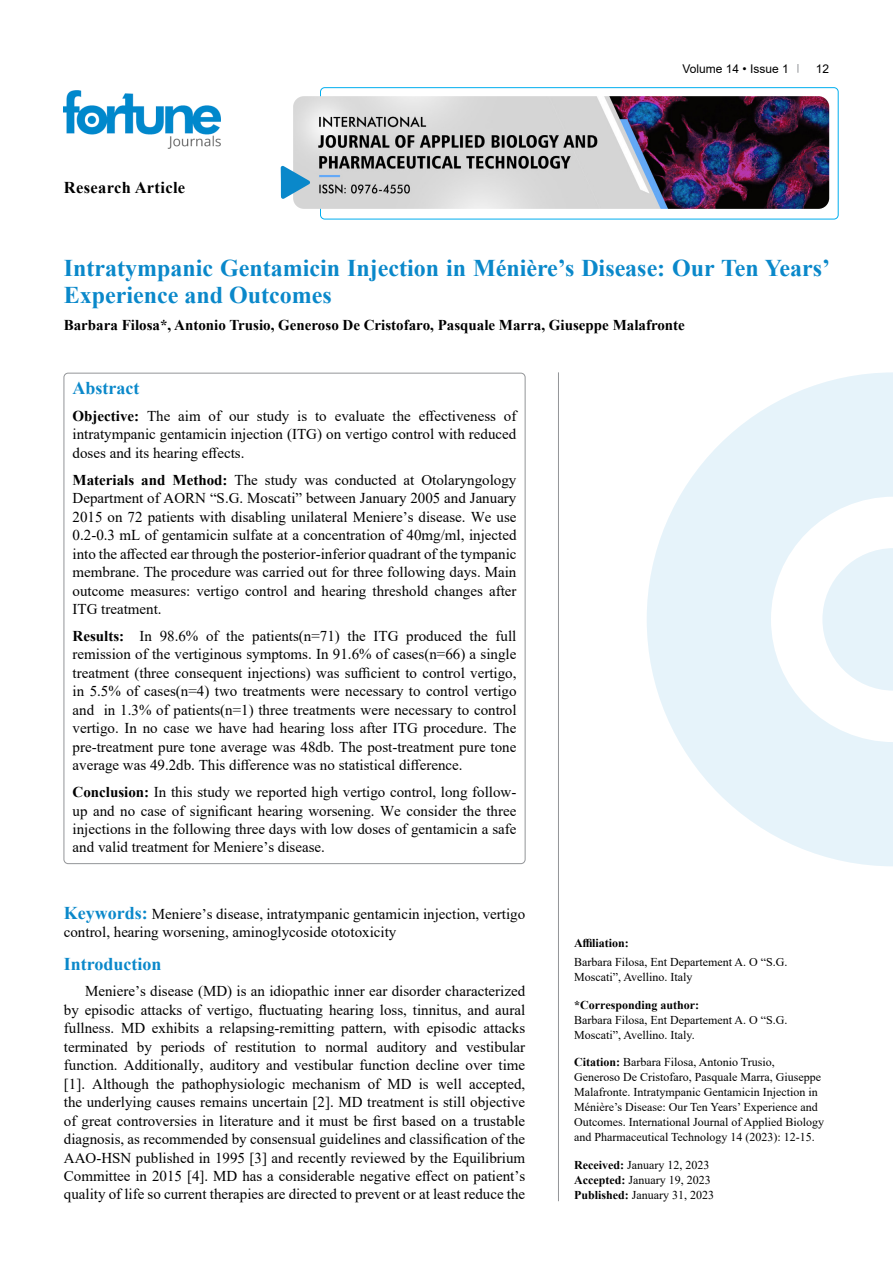
<style>
.page{position:relative;width:893px;height:1263px;background:#fff}
.page>*{position:absolute;margin:0;border:0;box-sizing:border-box;transform-origin:0 0}
.t1{font:700 24px/27px "Times New Roman";color:#0a88ca}
.t2{font:700 18px "Times New Roman";color:#0a88ca}
.t3{font:700 16.5px "Times New Roman";letter-spacing:.02em;color:#000}
.t4{font:15px/18.5px "Times New Roman";color:#000;text-align:justify}
.t5{font:700 15px "Times New Roman";color:#000}
.t6{font:12px/15px "Times New Roman";color:#000}
.t7{font:700 12px "Times New Roman";color:#000}
.t8{font:12px "Arial";color:#000}
.s1{font-weight:700}
.s2{font-weight:700;font-size:18px;color:#0a88ca}
</style>
<div class="page">
<div style="left:320px;top:87px;width:518px;height:132px;border:1px solid #00aeef;border-radius:4px"></div>
<img style="left:64px;top:90px;width:157px;height:59px">
<img style="left:293px;top:96px;width:536px;height:113px">
<svg style="left:281px;top:166px;width:29px;height:33px"></svg>
<hr style="left:558px;top:372px;width:1px;height:829px;background:#939598">
<svg style="left:647px;top:372px;width:246px;height:494px;fill:#e6f3fa"></svg>
<svg style="left:822px;top:548px;width:71px;height:143px"></svg>
<p class="t3" style="left:64px;top:175px;width:123px">Research Article</p>
<p class="t8" style="left:683px;top:60px;width:108px">Volume 14 • Issue 1</p>
<p class="t8" style="left:816px;top:60px;width:15px">12</p>
<h1 class="t1" style="left:64px;top:254px;width:768px">Intratympanic Gentamicin Injection in Ménière’s Disease: Our Ten Years’<br>Experience and Outcomes</h1>
<p class="t5" style="left:64px;top:314px;width:623px">Barbara Filosa*, Antonio Trusio, Generoso De Cristofaro, Pasquale Marra, Giuseppe Malafronte</p>
<p class="t2" style="left:73px;top:375px;width:68px">Abstract</p>
<p class="t4" style="left:73px;top:406px;width:445px"><span class="s1">Objective:</span> The aim of our study is to evaluate the effectiveness of intratympanic gentamicin injection (ITG) on vertigo control with reduced doses and its hearing effects.</p>
<p class="t4" style="left:73px;top:470px;width:445px"><span class="s1">Materials and Method:</span> The study was conducted at Otolaryngology Department of AORN “S.G. Moscati” between January 2005 and January 2015 on 72 patients with disabling unilateral Meniere’s disease. We use 0.2-0.3 mL of gentamicin sulfate at a concentration of 40mg/ml, injected into the affected ear through the posterior-inferior quadrant of the tympanic membrane. The procedure was carried out for three following days. Main outcome measures: vertigo control and hearing threshold changes after ITG treatment.</p>
<p class="t4" style="left:73px;top:626px;width:445px"><span class="s1">Results:</span> In 98.6% of the patients(n=71) the ITG produced the full remission of the vertiginous symptoms. In 91.6% of cases(n=66) a single treatment (three consequent injections) was sufficient to control vertigo, in 5.5% of cases(n=4) two treatments were necessary to control vertigo and in 1.3% of patients(n=1) three treatments were necessary to control vertigo. In no case we have had hearing loss after ITG procedure. The pre-treatment pure tone average was 48db. The post-treatment pure tone average was 49.2db. This difference was no statistical difference.</p>
<p class="t4" style="left:73px;top:782px;width:445px"><span class="s1">Conclusion:</span> In this study we reported high vertigo control, long follow&shy;up and no case of significant hearing worsening. We consider the three injections in the following three days with low doses of gentamicin a safe and valid treatment for Meniere’s disease.</p>
<p class="t4" style="left:64px;top:904px;width:463px"><span class="s2">Keywords:</span> Meniere’s disease, intratympanic gentamicin injection, vertigo control, hearing worsening, aminoglycoside ototoxicity</p>
<p class="t2" style="left:64px;top:950px;width:99px">Introduction</p>
<p class="t4" style="left:64px;top:982px;width:463px;text-indent:21px">Meniere’s disease (MD) is an idiopathic inner ear disorder characterized by episodic attacks of vertigo, fluctuating hearing loss, tinnitus, and aural fullness. MD exhibits a relapsing-remitting pattern, with episodic attacks terminated by periods of restitution to normal auditory and vestibular function. Additionally, auditory and vestibular function decline over time [1]. Although the pathophysiologic mechanism of MD is well accepted, the underlying causes remains uncertain [2]. MD treatment is still objective of great controversies in literature and it must be first based on a trustable diagnosis, as recommended by consensual guidelines and classification of the AAO-HSN published in 1995 [3] and recently reviewed by the Equilibrium Committee in 2015 [4]. MD has a considerable negative effect on patient’s quality of life so current therapies are directed to prevent or at least reduce the</p>
<p class="t7" style="left:574px;top:934px;width:56px">Affiliation:</p>
<p class="t6" style="left:574px;top:954px;width:215px">Barbara Filosa, Ent Departement A. O “S.G.<br>Moscati”, Avellino. Italy</p>
<p class="t7" style="left:574px;top:996px;width:127px">*Corresponding author:</p>
<p class="t6" style="left:574px;top:1012px;width:215px">Barbara Filosa, Ent Departement A. O “S.G.<br>Moscati”, Avellino. Italy.</p>
<p class="t6" style="left:574px;top:1054px;width:251px"><span class="s1">Citation:</span> Barbara Filosa, Antonio Trusio,<br>Generoso De Cristofaro, Pasquale Marra, Giuseppe Malafronte. Intratympanic Gentamicin Injection in Ménière’s Disease: Our Ten Years’ Experience and Outcomes. International Journal of Applied Biology and Pharmaceutical Technology 14 (2023): 12-15.</p>
<p class="t6" style="left:574px;top:1157px;width:142px"><span class="s1">Received:</span> January 12, 2023<br><span class="s1">Accepted:</span> January 19, 2023<br><span class="s1">Published:</span> January 31, 2023</p>
</div>
